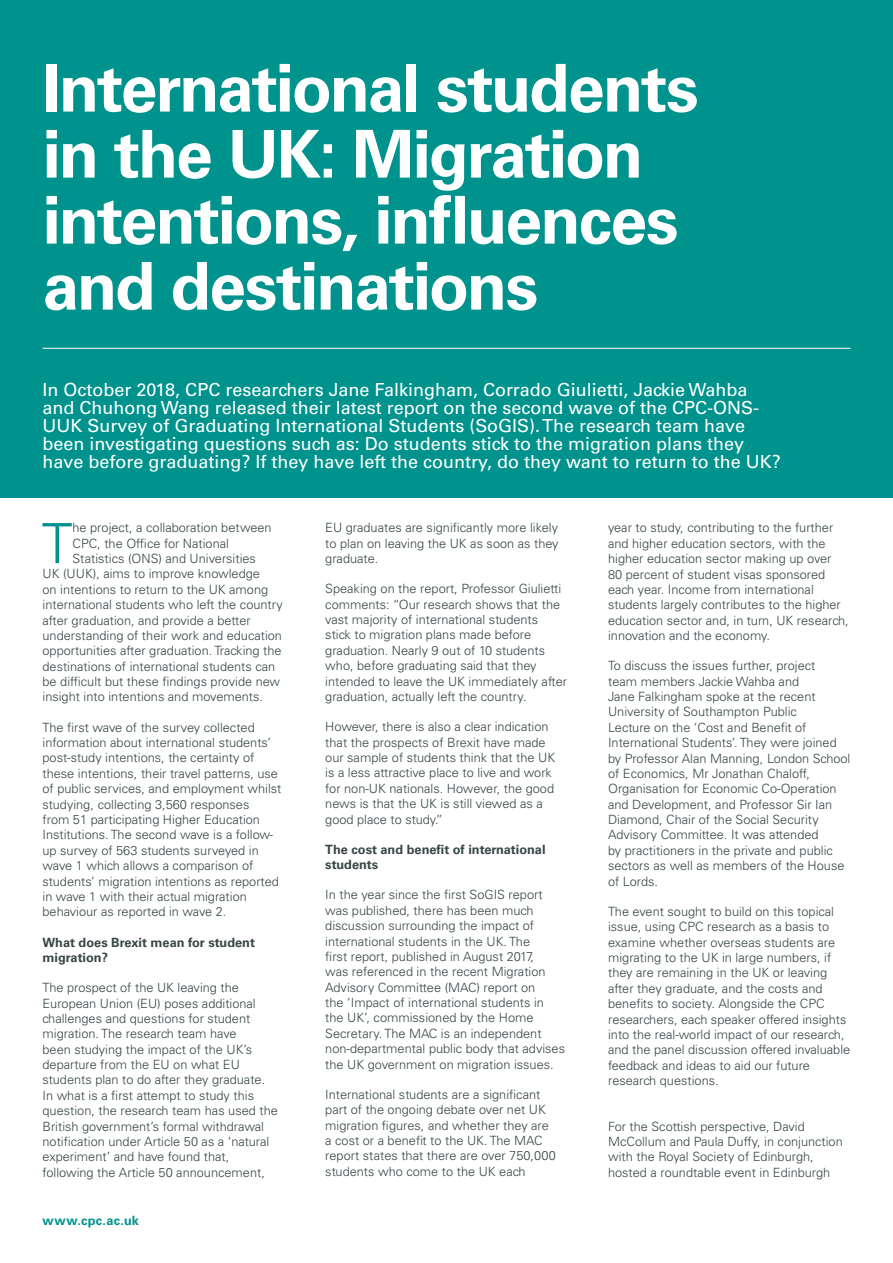
<style>
.page{position:relative;width:893px;height:1263px;background:#fff}
.page>*{position:absolute;margin:0;border:0;box-sizing:border-box;transform-origin:0 0}
.t1{font:700 66px/66px "Univers LT Std";letter-spacing:-.03em;color:#fff}
.t2{font:300 55.35px "Univers LT Std";color:#00928c}
.t3{font:18px/18px "Univers LT Std";color:#fff}
.t4{font:300 12.75px/15.5px "Univers LT Std";color:#364546}
.t5{font:700 12.75px/15.5px "Univers LT Std";color:#364546}
.t6{font:700 12.75px "Univers LT Std";letter-spacing:.03em;color:#00928c}
</style>
<div class="page">
<div style="left:0;top:0;width:893px;height:497px;background:#00928c"></div>
<hr style="left:43px;top:348px;width:807px;height:1px;background:#fff">
<h1 class="t1" style="left:43px;top:56px;width:658px">International students in the UK: Migration intentions, influences and destinations</h1>
<p class="t3" style="left:43px;top:380px;width:740px">In October 2018, CPC researchers Jane Falkingham, Corrado Giulietti, Jackie Wahba and Chuhong Wang released their latest report on the second wave of the CPC-ONS-UUK Survey of Graduating International Students (SoGIS). The research team have been investigating questions such as: Do students stick to the migration plans they have before graduating? If they have left the country, do they want to return to the UK?</p>
<h2 class="t2" style="left:42px;top:510px;width:32px">T</h2>
<p class="t4" style="left:73px;top:520px;width:201px">he project, a collaboration between</p>
<p class="t4" style="left:73px;top:535px;width:158px">CPC, the Office for National</p>
<p class="t4" style="left:73px;top:551px;width:185px">Statistics (ONS) and Universities</p>
<p class="t4" style="left:43px;top:566px;width:219px">UK (UUK), aims to improve knowledge</p>
<p class="t4" style="left:43px;top:581px;width:227px">on intentions to return to the UK among</p>
<p class="t4" style="left:43px;top:597px;width:242px">international students who left the country</p>
<p class="t4" style="left:43px;top:612px;width:210px">after graduation, and provide a better</p>
<p class="t4" style="left:43px;top:628px;width:241px">understanding of their work and education</p>
<p class="t4" style="left:43px;top:643px;width:241px">opportunities after graduation. Tracking the</p>
<p class="t4" style="left:43px;top:658px;width:234px">destinations of international students can</p>
<p class="t4" style="left:43px;top:674px;width:239px">be difficult but these findings provide new</p>
<p class="t4" style="left:43px;top:689px;width:222px">insight into intentions and movements.</p>
<p class="t4" style="left:43px;top:719px;width:241px">The first wave of the survey collected information about international students’ post-study intentions, the certainty of these intentions, their travel patterns, use of public services, and employment whilst studying, collecting 3,560 responses<br>from 51 participating Higher Education Institutions. The second wave is a follow&shy;up survey of 563 students surveyed in wave 1 which allows a comparison of students’ migration intentions as reported in wave 1 with their actual migration behaviour as reported in wave 2.</p>
<p class="t5" style="left:43px;top:934px;width:214px">What does Brexit mean for student migration?</p>
<p class="t4" style="left:43px;top:980px;width:237px">The prospect of the UK leaving the European Union (EU) poses additional challenges and questions for student migration. The research team have<br>been studying the impact of the UK’s departure from the EU on what EU students plan to do after they graduate.<br>In what is a first attempt to study this question, the research team has used the British government’s formal withdrawal notification under Article 50 as a ‘natural experiment’ and have found that, following the Article 50 announcement,</p>
<p class="t6" style="left:43px;top:1213px;width:98px">www.cpc.ac.uk</p>
<p class="t4" style="left:325px;top:520px;width:235px;text-align:justify">EU graduates are significantly more likely to plan on leaving the UK as soon as they graduate.</p>
<p class="t4" style="left:325px;top:581px;width:243px">Speaking on the report, Professor Giulietti comments: “Our research shows that the vast majority of international students<br>stick to migration plans made before graduation. Nearly 9 out of 10 students who, before graduating said that they intended to leave the UK immediately after graduation, actually left the country.</p>
<p class="t4" style="left:325px;top:719px;width:231px">However, there is also a clear indication that the prospects of Brexit have made our sample of students think that the UK is a less attractive place to live and work for non-UK nationals. However, the good news is that the UK is still viewed as a good place to study.”</p>
<p class="t5" style="left:325px;top:842px;width:222px">The cost and benefit of international students</p>
<p class="t4" style="left:325px;top:887px;width:241px">In the year since the first SoGIS report was published, there has been much discussion surrounding the impact of international students in the UK. The<br>first report, published in August 2017,<br>was referenced in the recent Migration Advisory Committee (MAC) report on<br>the ‘Impact of international students in the UK’, commissioned by the Home Secretary. The MAC is an independent non-departmental public body that advises the UK government on migration issues.</p>
<p class="t4" style="left:325px;top:1086px;width:232px">International students are a significant part of the ongoing debate over net UK migration figures, and whether they are a cost or a benefit to the UK. The MAC report states that there are over 750,000 students who come to the UK each</p>
<p class="t4" style="left:608px;top:520px;width:242px">year to study, contributing to the further and higher education sectors, with the higher education sector making up over 80 percent of student visas sponsored each year. Income from international students largely contributes to the higher education sector and, in turn, UK research, innovation and the economy.</p>
<p class="t4" style="left:608px;top:658px;width:244px">To discuss the issues further, project<br>team members Jackie Wahba and<br>Jane Falkingham spoke at the recent University of Southampton Public<br>Lecture on the ‘Cost and Benefit of International Students’. They were joined by Professor Alan Manning, London School of Economics, Mr Jonathan Chaloff, Organisation for Economic Co-Operation and Development, and Professor Sir Ian Diamond, Chair of the Social Security Advisory Committee. It was attended<br>by practitioners in the private and public sectors as well as members of the House of Lords.</p>
<p class="t4" style="left:608px;top:903px;width:244px">The event sought to build on this topical issue, using CPC research as a basis to examine whether overseas students are migrating to the UK in large numbers, if they are remaining in the UK or leaving after they graduate, and the costs and benefits to society. Alongside the CPC researchers, each speaker offered insights into the real-world impact of our research, and the panel discussion offered invaluable feedback and ideas to aid our future research questions.</p>
<p class="t4" style="left:608px;top:1118px;width:236px">For the Scottish perspective, David McCollum and Paula Duffy, in conjunction with the Royal Society of Edinburgh, hosted a roundtable event in Edinburgh</p>
</div>
